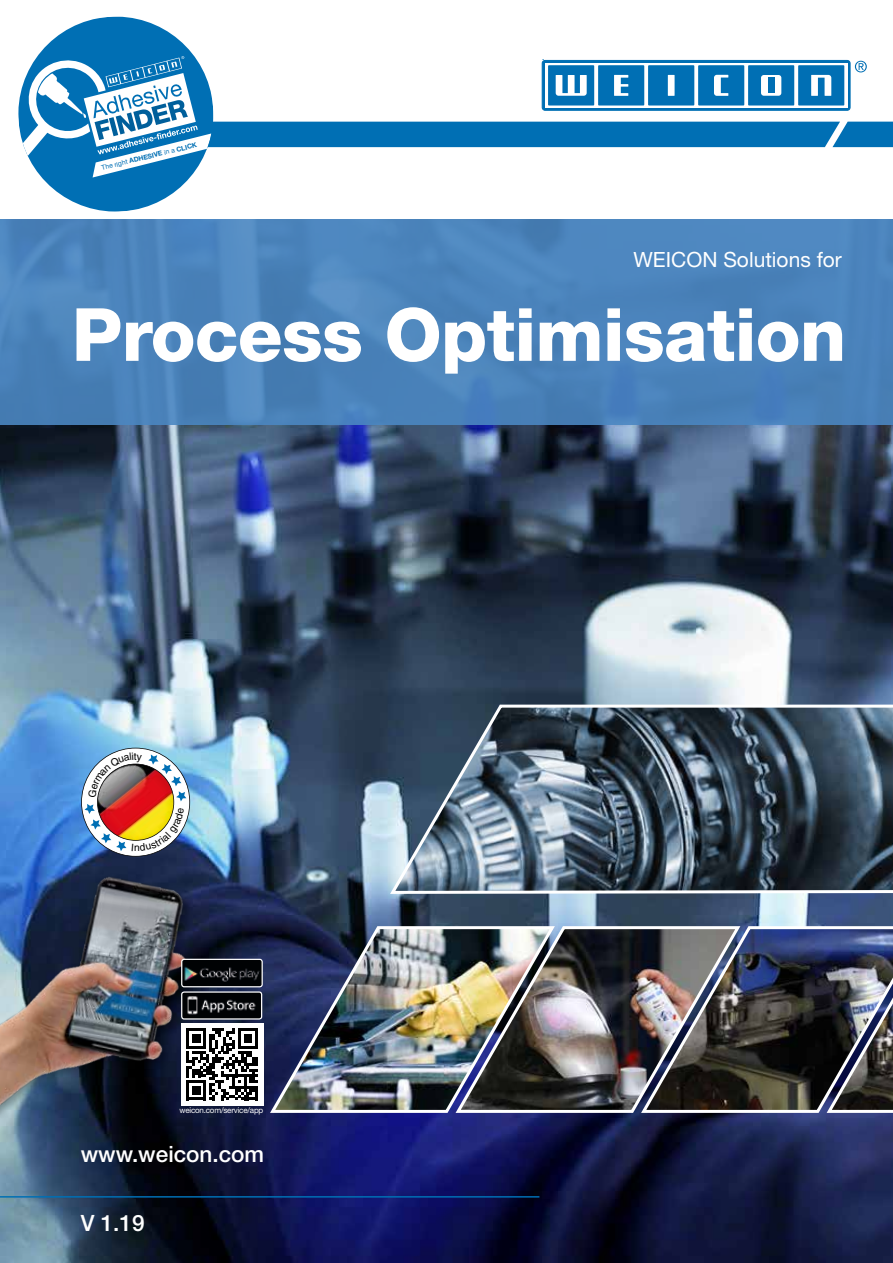
<style>
.page{position:relative;width:893px;height:1263px;background:#fff}
.page>*{position:absolute;margin:0;border:0;box-sizing:border-box;transform-origin:0 0}
.t1{font:800 73.5px "Helvetica Neue";letter-spacing:-.01em;color:#fff}
.t2{font:500 22.5px "Helvetica Neue";color:#fff}
.t3{font:21px "Helvetica Neue";color:#fff}
.t4{font:10.35px "Helvetica";color:#000}
.t5{font:7.95px "Helvetica Neue";letter-spacing:-.025em;color:#fff}
.t6{font:700 6.75px "Helvetica Neue";color:#006fb4}
.s1{font-weight:400}
</style>
<div class="page">
<img style="left:0;top:424px;width:893px;height:839px">
<hr style="left:0;top:1196px;width:539px;height:1px;background:#006fb4">
<svg style="left:742px;top:923px;width:82px;height:191px;background:#343741"></svg>
<img style="left:824px;top:923px;width:69px;height:191px">
<div style="left:0;top:219px;width:893px;height:205px;background:#4b87c2"></div>
<svg style="left:387px;top:703px;width:506px;height:192px;background:#4f606f"></svg>
<img style="left:267px;top:923px;width:186px;height:191px">
<img style="left:453px;top:923px;width:289px;height:191px">
<svg style="left:18px;top:16px;width:875px;height:196px"></svg>
<div style="left:0;top:873px;width:197px;height:252px;background:#000;opacity:.3"></div>
<img style="left:0;top:858px;width:195px;height:258px">
<img style="left:183px;top:961px;width:78px;height:24px">
<div style="left:181px;top:959px;width:82px;height:28px;border:1px solid #fff;border-radius:3px"></div>
<img style="left:183px;top:993px;width:79px;height:26px">
<div style="left:181px;top:991px;width:81px;height:28px;border:1px solid #fff;border-radius:2px"></div>
<div style="left:181px;top:1023px;width:82px;height:83px;background:#fff"></div>
<svg style="left:186px;top:1028px;width:72px;height:72px"></svg>
<img style="left:81px;top:746px;width:111px;height:110px">
<p class="t6" style="left:101px;top:164px;width:99px;rotate:-14deg"><span class="s1">The right</span> ADHESIVE <span class="s1">in a</span> CLICK</p>
<h3 class="t3" style="left:633px;top:247px;width:210px">WEICON Solutions for</h3>
<h1 class="t1" style="left:72px;top:291px;width:776px">Process Optimisation</h1>
<h3 class="t4" style="left:134px;top:750px;width:4px">t</h3>
<h3 class="t4" style="left:134px;top:842px;width:7px">n</h3>
<p class="t5" style="left:179px;top:1105px;width:85px">weicon.com/service/app</p>
<h2 class="t2" style="left:81px;top:1140px;width:185px">www.weicon.com</h2>
<h2 class="t2" style="left:81px;top:1210px;width:65px">V 1.19</h2>
</div>
